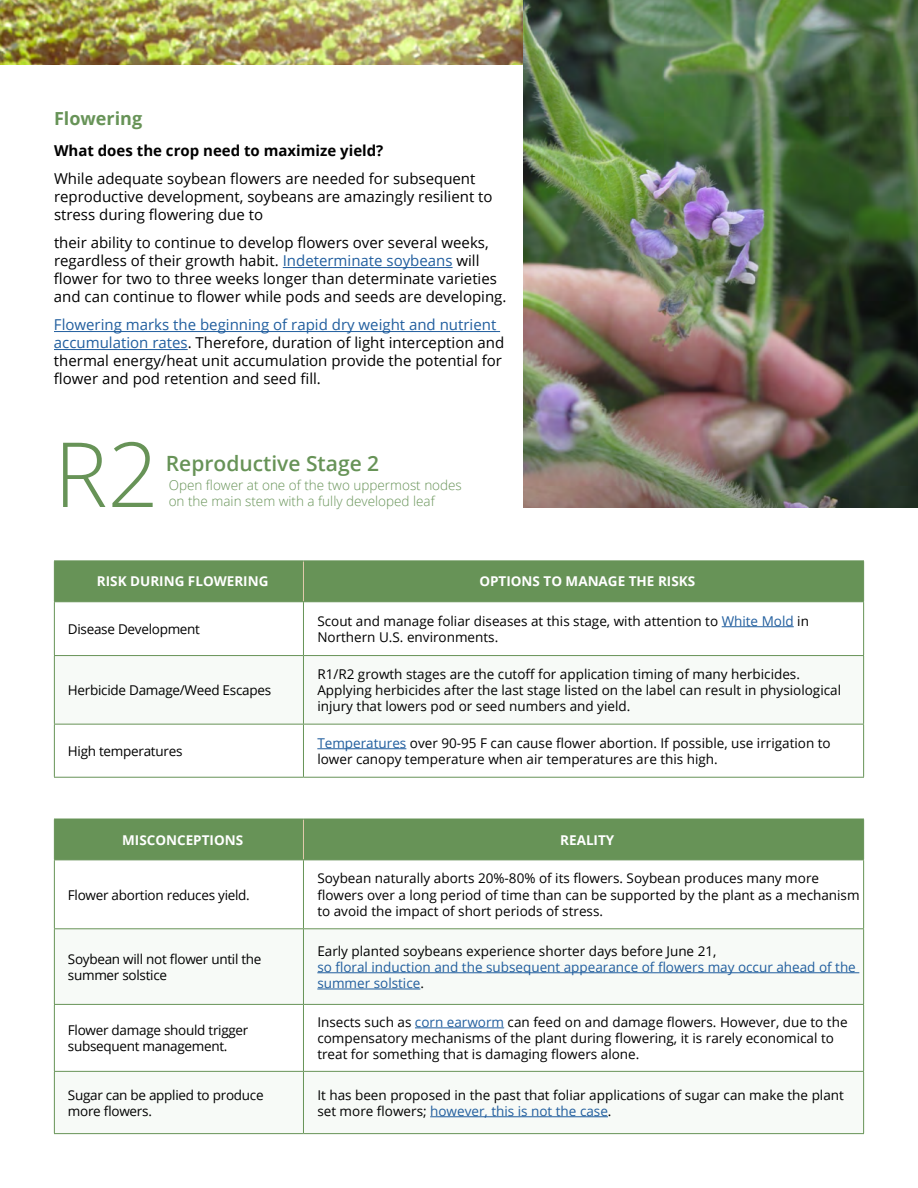
<style>
.page{position:relative;width:918px;height:1188px;background:#fff}
.page>*{position:absolute;margin:0;border:0;box-sizing:border-box;transform-origin:0 0}
.t1{font:300 90px "Open Sans";color:#679357}
.t2{font:600 21px "Open Sans";color:#679357}
.t3{font:700 18px "Open Sans";color:#679357}
.t4{font:15px/18px "Open Sans";color:#000}
.t5{font:700 15px "Open Sans";color:#000}
.t6{font:13.5px/16.2px "Open Sans";color:#000}
.t7{font:13.5px/16.2px "Open Sans";letter-spacing:-.02em;color:#000}
.t8{font:13.5px/16.2px "Open Sans";color:#215e9e}
.t9{font:300 13.5px/16.2px "Open Sans";color:#679357}
.t10{font:700 13.5px "Open Sans";color:#fff}
.s1{color:#215e9e}
.s2{color:#000}
</style>
<div class="page">
<img style="left:0;top:0;width:524px;height:65px">
<div style="left:55px;top:820px;width:808px;height:40px;background:#679357"></div>
<svg style="left:55px;top:929px;width:808px;height:204px"></svg>
<hr style="left:303px;top:819px;width:1px;height:41px;background:#e2cbac">
<hr style="left:54px;top:819px;width:249px;height:1px;background:#679357">
<hr style="left:54px;top:819px;width:1px;height:41px;background:#679357">
<hr style="left:303px;top:819px;width:561px;height:1px;background:#679357">
<hr style="left:863px;top:819px;width:1px;height:41px;background:#679357">
<hr style="left:54px;top:860px;width:249px;height:1px;background:#679357">
<hr style="left:54px;top:860px;width:1px;height:68px;background:#679357">
<hr style="left:303px;top:860px;width:561px;height:1px;background:#679357">
<hr style="left:303px;top:860px;width:1px;height:68px;background:#679357">
<hr style="left:863px;top:860px;width:1px;height:68px;background:#679357">
<hr style="left:54px;top:928px;width:249px;height:1px;background:#679357">
<hr style="left:54px;top:929px;width:1px;height:75px;background:#679357">
<hr style="left:303px;top:928px;width:561px;height:1px;background:#679357">
<hr style="left:303px;top:929px;width:1px;height:75px;background:#679357">
<hr style="left:863px;top:929px;width:1px;height:75px;background:#679357">
<hr style="left:54px;top:1004px;width:249px;height:1px;background:#679357">
<hr style="left:54px;top:1005px;width:1px;height:66px;background:#679357">
<hr style="left:303px;top:1004px;width:561px;height:1px;background:#679357">
<hr style="left:303px;top:1005px;width:1px;height:66px;background:#679357">
<hr style="left:863px;top:1005px;width:1px;height:66px;background:#679357">
<hr style="left:54px;top:1072px;width:1px;height:61px;background:#679357">
<hr style="left:303px;top:1072px;width:1px;height:61px;background:#679357">
<hr style="left:863px;top:1072px;width:1px;height:61px;background:#679357">
<hr style="left:54px;top:1071px;width:249px;height:1px;background:#679357">
<hr style="left:54px;top:1133px;width:249px;height:1px;background:#679357">
<hr style="left:303px;top:1071px;width:561px;height:1px;background:#679357">
<hr style="left:303px;top:1133px;width:561px;height:1px;background:#679357">
<hr style="left:317px;top:972px;width:542px;height:1px;background:#215e9e">
<hr style="left:317px;top:989px;width:103px;height:1px;background:#215e9e">
<hr style="left:415px;top:1028px;width:89px;height:1px;background:#215e9e">
<hr style="left:430px;top:1116px;width:178px;height:1px;background:#215e9e">
<div style="left:55px;top:562px;width:808px;height:39px;background:#679357"></div>
<svg style="left:55px;top:656px;width:808px;height:68px"></svg>
<hr style="left:303px;top:561px;width:1px;height:40px;background:#e2cbac">
<hr style="left:54px;top:561px;width:249px;height:1px;background:#679357">
<hr style="left:54px;top:561px;width:1px;height:40px;background:#679357">
<hr style="left:303px;top:561px;width:561px;height:1px;background:#679357">
<hr style="left:863px;top:561px;width:1px;height:40px;background:#679357">
<hr style="left:54px;top:601px;width:249px;height:1px;background:#679357">
<hr style="left:54px;top:602px;width:1px;height:53px;background:#679357">
<hr style="left:303px;top:601px;width:561px;height:1px;background:#679357">
<hr style="left:303px;top:602px;width:1px;height:53px;background:#679357">
<hr style="left:863px;top:602px;width:1px;height:53px;background:#679357">
<hr style="left:54px;top:655px;width:249px;height:1px;background:#679357">
<hr style="left:54px;top:656px;width:1px;height:68px;background:#679357">
<hr style="left:303px;top:655px;width:561px;height:1px;background:#679357">
<hr style="left:303px;top:656px;width:1px;height:68px;background:#679357">
<hr style="left:863px;top:656px;width:1px;height:68px;background:#679357">
<hr style="left:54px;top:724px;width:249px;height:1px;background:#679357">
<hr style="left:54px;top:725px;width:1px;height:52px;background:#679357">
<hr style="left:303px;top:724px;width:561px;height:1px;background:#679357">
<hr style="left:303px;top:725px;width:1px;height:52px;background:#679357">
<hr style="left:863px;top:725px;width:1px;height:52px;background:#679357">
<hr style="left:54px;top:777px;width:249px;height:1px;background:#679357">
<hr style="left:303px;top:777px;width:561px;height:1px;background:#679357">
<hr style="left:722px;top:626px;width:72px;height:1px;background:#215e9e">
<hr style="left:317px;top:748px;width:89px;height:1px;background:#215e9e">
<hr style="left:283px;top:267px;width:170px;height:1px;background:#215e9e">
<hr style="left:54px;top:331px;width:446px;height:1px;background:#215e9e">
<hr style="left:54px;top:349px;width:134px;height:1px;background:#215e9e">
<img style="left:524px;top:0;width:394px;height:508px">
<h3 class="t3" style="left:54px;top:106px;width:90px">Flowering</h3>
<p class="t5" style="left:54px;top:140px;width:331px">What does the crop need to maximize yield?</p>
<p class="t4" style="left:54px;top:170px;width:440px">While adequate soybean flowers are needed for subsequent reproductive development, soybeans are amazingly resilient to stress during flowering due to</p>
<p class="t4" style="left:54px;top:234px;width:454px">their ability to continue to develop flowers over several weeks, regardless of their growth habit. <span class="s1">Indeterminate soybeans</span> will flower for two to three weeks longer than determinate varieties and can continue to flower while pods and seeds are developing.</p>
<p class="t4" style="left:54px;top:316px;width:452px"><span class="s1">Flowering marks the beginning of rapid dry weight and nutrient accumulation rates</span>. Therefore, duration of light interception and thermal energy/heat unit accumulation provide the potential for flower and pod retention and seed fill.</p>
<h1 class="t1" style="left:54px;top:413px;width:106px">R2</h1>
<h2 class="t2" style="left:166px;top:449px;width:215px">Reproductive Stage 2</h2>
<p class="t9" style="left:169px;top:477px;width:295px">Open flower at one of the two uppermost nodes on the main stem with a fully developed leaf</p>
<p class="t10" style="left:97px;top:572px;width:173px">RISK DURING FLOWERING</p>
<p class="t10" style="left:479px;top:572px;width:217px">OPTIONS TO MANAGE THE RISKS</p>
<p class="t7" style="left:68px;top:620px;width:134px">Disease Development</p>
<p class="t6" style="left:317px;top:612px;width:493px">Scout and manage foliar diseases at this stage, with attention to <span class="s1">White Mold</span> in<br>Northern U.S. environments.</p>
<p class="t7" style="left:68px;top:682px;width:205px">Herbicide Damage/Weed Escapes</p>
<p class="t6" style="left:317px;top:665px;width:525px">R1/R2 growth stages are the cutoff for application timing of many herbicides.<br>Applying herbicides after the last stage listed on the label can result in physiological injury that lowers pod or seed numbers and yield.</p>
<p class="t7" style="left:68px;top:743px;width:116px">High temperatures</p>
<p class="t6" style="left:317px;top:734px;width:515px"><span class="s1">Temperatures</span> over 90-95 F can cause flower abortion. If possible, use irrigation to lower canopy temperature when air temperatures are this high.</p>
<p class="t10" style="left:122px;top:830px;width:123px">MISCONCEPTIONS</p>
<p class="t10" style="left:560px;top:830px;width:56px">REALITY</p>
<p class="t7" style="left:68px;top:886px;width:184px">Flower abortion reduces yield.</p>
<p class="t7" style="left:68px;top:950px;width:195px">Soybean will not flower until the summer solstice</p>
<p class="t6" style="left:317px;top:870px;width:544px">Soybean naturally aborts 20%-80% of its flowers. Soybean produces many more flowers over a long period of time than can be supported by the plant as a mechanism to avoid the impact of short periods of stress.</p>
<p class="t6" style="left:317px;top:942px;width:401px">Early planted soybeans experience shorter days before June 21,</p>
<p class="t8" style="left:317px;top:958px;width:540px">so floral induction and the subsequent appearance of flowers may occur ahead of the summer solstice<span class="s2">.</span></p>
<p class="t7" style="left:68px;top:1022px;width:182px">Flower damage should trigger subsequent management.</p>
<p class="t6" style="left:317px;top:1013px;width:532px">Insects such as <span class="s1">corn earworm</span> can feed on and damage flowers. However, due to the compensatory mechanisms of the plant during flowering, it is rarely economical to treat for something that is damaging flowers alone.</p>
<p class="t7" style="left:68px;top:1086px;width:197px">Sugar can be applied to produce more flowers.</p>
<p class="t6" style="left:317px;top:1086px;width:528px">It has been proposed in the past that foliar applications of sugar can make the plant set more flowers; <span class="s1">however, this is not the case</span>.</p>
</div>
